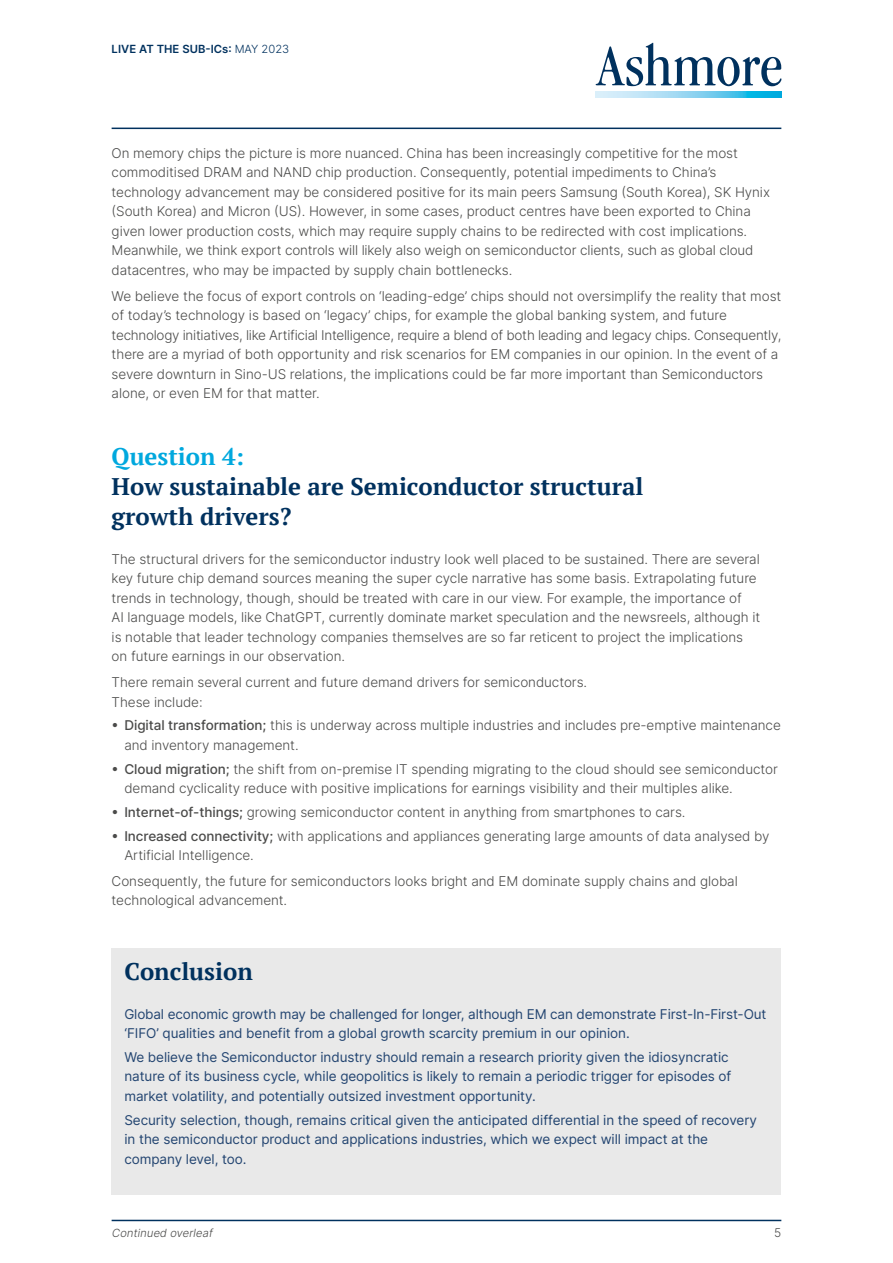
<style>
.page{position:relative;width:893px;height:1263px;background:#fff}
.page>*{position:absolute;margin:0;border:0;box-sizing:border-box;transform-origin:0 0}
.t1{font:700 24px/30px "PT Serif";color:#00315e}
.t2{font:700 24px "PT Serif";color:#00a8de}
.t3{font:300 13.5px/19.5px "Inter";letter-spacing:-.005em;color:#4b4b4a}
.t4{font:13.5px/19.5px "Inter";letter-spacing:-.005em;color:#234571}
.t5{font:300 12px "Inter";color:#4b4b4a}
.t6{font:600 11.25px "Inter";letter-spacing:.005em;color:#00315e}
.t7{font:italic 300 11.25px "Inter";color:#4b4b4a}
.s1{font-weight:300}
.s2{font-weight:500}
</style>
<div class="page">
<hr style="left:112px;top:1220px;width:669px;height:1px;background:#00315e">
<svg style="left:596px;top:43px;width:185px;height:43px"></svg>
<svg style="left:596px;top:92px;width:185px;height:6px"></svg>
<hr style="left:112px;top:128px;width:669px;height:1px;background:#00315e">
<div style="left:112px;top:948px;width:669px;height:247px;background:#e9e9e9"></div>
<p class="t6" style="left:112px;top:41px;width:179px">LIVE AT THE SUB-ICs: <span class="s1">MAY 2023</span></p>
<p class="t3" style="left:112px;top:143px;width:660px">On memory chips the picture is more nuanced. China has been increasingly competitive for the most commoditised DRAM and NAND chip production. Consequently, potential impediments to China’s technology advancement may be considered positive for its main peers Samsung (South Korea), SK Hynix (South Korea) and Micron (US). However, in some cases, product centres have been exported to China given lower production costs, which may require supply chains to be redirected with cost implications.<br>Meanwhile, we think export controls will likely also weigh on semiconductor clients, such as global cloud datacentres, who may be impacted by supply chain bottlenecks.</p>
<p class="t3" style="left:112px;top:286px;width:671px">We believe the focus of export controls on ‘leading-edge’ chips should not oversimplify the reality that most of today’s technology is based on ‘legacy’ chips, for example the global banking system, and future technology initiatives, like Artificial Intelligence, require a blend of both leading and legacy chips. Consequently, there are a myriad of both opportunity and risk scenarios for EM companies in our opinion. In the event of a severe downturn in Sino-US relations, the implications could be far more important than Semiconductors alone, or even EM for that matter.</p>
<p class="t2" style="left:112px;top:440px;width:134px">Question 4:</p>
<p class="t1" style="left:112px;top:471px;width:533px">How sustainable are Semiconductor structural growth drivers?</p>
<p class="t3" style="left:112px;top:549px;width:650px">The structural drivers for the semiconductor industry look well placed to be sustained. There are several key future chip demand sources meaning the super cycle narrative has some basis. Extrapolating future trends in technology, though, should be treated with care in our view. For example, the importance of<br>AI language models, like ChatGPT, currently dominate market speculation and the newsreels, although it is notable that leader technology companies themselves are so far reticent to project the implications on future earnings in our observation.</p>
<p class="t3" style="left:112px;top:672px;width:477px">There remain several current and future demand drivers for semiconductors.<br>These include:</p>
<p class="t3" style="left:124px;top:715px;width:658px;text-indent:-13px"><span class="s2">• Digital transformation;</span> this is underway across multiple industries and includes pre-emptive maintenance and inventory management.</p>
<p class="t3" style="left:124px;top:758px;width:655px;text-indent:-13px"><span class="s2">• Cloud migration;</span> the shift from on-premise IT spending migrating to the cloud should see semiconductor demand cyclicality reduce with positive implications for earnings visibility and their multiples alike.</p>
<p class="t3" style="left:112px;top:802px;width:575px"><span class="s2">• Internet-of-things;</span> growing semiconductor content in anything from smartphones to cars.</p>
<p class="t3" style="left:124px;top:825px;width:647px;text-indent:-13px"><span class="s2">• Increased connectivity;</span> with applications and appliances generating large amounts of data analysed by<br>Artificial Intelligence.</p>
<p class="t3" style="left:112px;top:871px;width:628px">Consequently, the future for semiconductors looks bright and EM dominate supply chains and global technological advancement.</p>
<p class="t1" style="left:124px;top:956px;width:130px">Conclusion</p>
<p class="t4" style="left:124px;top:1003px;width:644px">Global economic growth may be challenged for longer, although EM can demonstrate First-In-First-Out ‘FIFO’ qualities and benefit from a global growth scarcity premium in our opinion.</p>
<p class="t4" style="left:124px;top:1047px;width:609px">We believe the Semiconductor industry should remain a research priority given the idiosyncratic nature of its business cycle, while geopolitics is likely to remain a periodic trigger for episodes of market volatility, and potentially outsized investment opportunity.</p>
<p class="t4" style="left:124px;top:1109px;width:634px">Security selection, though, remains critical given the anticipated differential in the speed of recovery in the semiconductor product and applications industries, which we expect will impact at the company level, too.</p>
<p class="t7" style="left:112px;top:1225px;width:105px">Continued overleaf</p>
<p class="t5" style="left:774px;top:1224px;width:9px">5</p>
</div>
